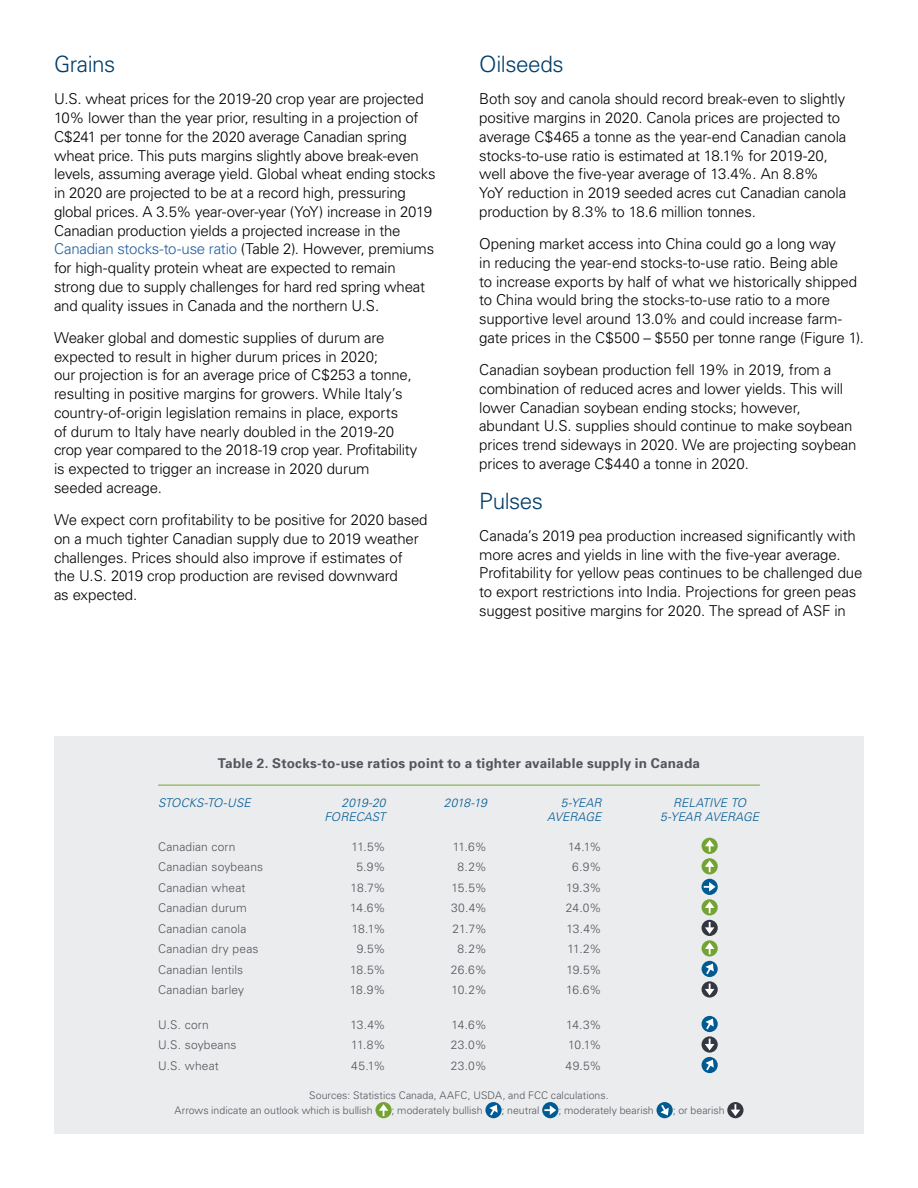
<style>
.page{position:relative;width:918px;height:1188px;background:#fff}
.page>*{position:absolute;margin:0;border:0;box-sizing:border-box;transform-origin:0 0}
.t1{font:300 22.5px "Univers";letter-spacing:-.025em;color:#003e6b}
.t2{font:300 15px/18.8px "Univers";letter-spacing:-.01em;color:#000}
.t3{font:700 13.5px "Univers";letter-spacing:.015em;color:#53565f}
.t4{font:300 12px "Univers";letter-spacing:.01em;color:#53565f}
.t5{font:italic 300 12px/14.4px "Univers";color:#005b94;text-align:right}
.t6{font:300 10.5px/15px "Univers";letter-spacing:.005em;color:#53565f}
.s1{color:#215e9e}
</style>
<div class="page">
<div style="left:54px;top:737px;width:810px;height:397px;background:#ebeced"></div>
<svg style="left:375px;top:1102px;width:17px;height:16px"></svg>
<svg style="left:379px;top:1104px;width:9px;height:12px"></svg>
<svg style="left:485px;top:1102px;width:17px;height:16px"></svg>
<svg style="left:489px;top:1105px;width:9px;height:11px"></svg>
<svg style="left:542px;top:1102px;width:16px;height:16px"></svg>
<svg style="left:544px;top:1105px;width:12px;height:10px"></svg>
<svg style="left:657px;top:1102px;width:16px;height:16px"></svg>
<svg style="left:660px;top:1105px;width:9px;height:11px"></svg>
<svg style="left:727px;top:1102px;width:17px;height:16px"></svg>
<svg style="left:731px;top:1104px;width:9px;height:12px"></svg>
<svg style="left:702px;top:838px;width:16px;height:16px"></svg>
<svg style="left:705px;top:840px;width:9px;height:12px"></svg>
<svg style="left:702px;top:858px;width:16px;height:16px"></svg>
<svg style="left:705px;top:860px;width:9px;height:12px"></svg>
<svg style="left:702px;top:879px;width:16px;height:16px"></svg>
<svg style="left:704px;top:882px;width:12px;height:10px"></svg>
<svg style="left:702px;top:899px;width:16px;height:16px"></svg>
<svg style="left:705px;top:901px;width:9px;height:12px"></svg>
<svg style="left:702px;top:920px;width:16px;height:16px"></svg>
<svg style="left:705px;top:922px;width:9px;height:12px"></svg>
<svg style="left:702px;top:940px;width:16px;height:17px"></svg>
<svg style="left:705px;top:943px;width:9px;height:11px"></svg>
<div style="left:702px;top:961px;width:16px;height:16px;background:#005b94;border-radius:50%"></div>
<svg style="left:705px;top:964px;width:9px;height:10px"></svg>
<svg style="left:702px;top:981px;width:16px;height:17px"></svg>
<svg style="left:705px;top:984px;width:9px;height:11px"></svg>
<div style="left:702px;top:1016px;width:16px;height:16px;background:#005b94;border-radius:50%"></div>
<svg style="left:705px;top:1019px;width:9px;height:10px"></svg>
<svg style="left:702px;top:1036px;width:16px;height:17px"></svg>
<svg style="left:705px;top:1039px;width:9px;height:11px"></svg>
<div style="left:702px;top:1057px;width:16px;height:16px;background:#005b94;border-radius:50%"></div>
<svg style="left:705px;top:1060px;width:9px;height:10px"></svg>
<hr style="left:158px;top:785px;width:602px;height:1px;background:#74a333">
<h1 class="t1" style="left:54px;top:51px;width:63px">Grains</h1>
<p class="t2" style="left:54px;top:89px;width:383px">U.S. wheat prices for the 2019-20 crop year are projected 10% lower than the year prior, resulting in a projection of C$241 per tonne for the 2020 average Canadian spring wheat price. This puts margins slightly above break-even levels, assuming average yield. Global wheat ending stocks in 2020 are projected to be at a record high, pressuring global prices. A 3.5% year-over-year (YoY) increase in 2019<br>Canadian production yields a projected increase in the <span class="s1">Canadian stocks-to-use ratio</span> (Table 2). However, premiums for high-quality protein wheat are expected to remain strong due to supply challenges for hard red spring wheat and quality issues in Canada and the northern U.S.</p>
<p class="t2" style="left:54px;top:328px;width:365px">Weaker global and domestic supplies of durum are expected to result in higher durum prices in 2020;<br>our projection is for an average price of C$253 a tonne, resulting in positive margins for growers. While Italy’s country-of-origin legislation remains in place, exports<br>of durum to Italy have nearly doubled in the 2019-20 crop year compared to the 2018-19 crop year. Profitability is expected to trigger an increase in 2020 durum seeded acreage.</p>
<p class="t2" style="left:54px;top:510px;width:375px">We expect corn profitability to be positive for 2020 based on a much tighter Canadian supply due to 2019 weather challenges. Prices should also improve if estimates of the U.S. 2019 crop production are revised downward<br>as expected.</p>
<h1 class="t1" style="left:479px;top:51px;width:86px">Oilseeds</h1>
<p class="t2" style="left:479px;top:89px;width:369px">Both soy and canola should record break-even to slightly positive margins in 2020. Canola prices are projected to average C$465 a tonne as the year-end Canadian canola stocks-to-use ratio is estimated at 18.1% for 2019-20, well above the five-year average of 13.4%. An 8.8% YoY reduction in 2019 seeded acres cut Canadian canola production by 8.3% to 18.6 million tonnes.</p>
<p class="t2" style="left:479px;top:234px;width:386px">Opening market access into China could go a long way<br>in reducing the year-end stocks-to-use ratio. Being able<br>to increase exports by half of what we historically shipped to China would bring the stocks-to-use ratio to a more supportive level around 13.0% and could increase farm&shy;gate prices in the C$500 – $550 per tonne range (Figure 1).</p>
<p class="t2" style="left:479px;top:360px;width:379px">Canadian soybean production fell 19% in 2019, from a combination of reduced acres and lower yields. This will lower Canadian soybean ending stocks; however, abundant U.S. supplies should continue to make soybean prices trend sideways in 2020. We are projecting soybean prices to average C$440 a tonne in 2020.</p>
<h1 class="t1" style="left:479px;top:487px;width:65px">Pulses</h1>
<p class="t2" style="left:479px;top:526px;width:385px">Canada’s 2019 pea production increased significantly with more acres and yields in line with the five-year average.<br>Profitability for yellow peas continues to be challenged due to export restrictions into India. Projections for green peas suggest positive margins for 2020. The spread of ASF in</p>
<p class="t3" style="left:218px;top:755px;width:484px">Table 2. Stocks-to-use ratios point to a tighter available supply in Canada</p>
<p class="t5" style="left:158px;top:795px;width:94px">STOCKS-TO-USE</p>
<p class="t5" style="left:324px;top:795px;width:63px">2019-20<br>FORECAST</p>
<p class="t5" style="left:444px;top:795px;width:44px">2018-19</p>
<p class="t5" style="left:547px;top:795px;width:56px">5-YEAR<br>AVERAGE</p>
<p class="t5" style="left:660px;top:795px;width:101px;text-align:center">RELATIVE TO<br>5-YEAR AVERAGE</p>
<p class="t4" style="left:158px;top:839px;width:79px">Canadian corn</p>
<p class="t4" style="left:352px;top:839px;width:35px">11.5%</p>
<p class="t4" style="left:453px;top:839px;width:36px">11.6%</p>
<p class="t4" style="left:568px;top:839px;width:35px">14.1%</p>
<p class="t4" style="left:158px;top:860px;width:107px">Canadian soybeans</p>
<p class="t4" style="left:356px;top:860px;width:31px">5.9%</p>
<p class="t4" style="left:458px;top:860px;width:31px">8.2%</p>
<p class="t4" style="left:572px;top:860px;width:31px">6.9%</p>
<p class="t4" style="left:158px;top:880px;width:89px">Canadian wheat</p>
<p class="t4" style="left:351px;top:880px;width:36px">18.7%</p>
<p class="t4" style="left:452px;top:880px;width:37px">15.5%</p>
<p class="t4" style="left:566px;top:880px;width:37px">19.3%</p>
<p class="t4" style="left:158px;top:901px;width:90px">Canadian durum</p>
<p class="t4" style="left:350px;top:901px;width:37px">14.6%</p>
<p class="t4" style="left:451px;top:901px;width:37px">30.4%</p>
<p class="t4" style="left:566px;top:901px;width:37px">24.0%</p>
<p class="t4" style="left:158px;top:921px;width:90px">Canadian canola</p>
<p class="t4" style="left:352px;top:921px;width:35px">18.1%</p>
<p class="t4" style="left:453px;top:921px;width:36px">21.7%</p>
<p class="t4" style="left:567px;top:921px;width:37px">13.4%</p>
<p class="t4" style="left:158px;top:942px;width:102px">Canadian dry peas</p>
<p class="t4" style="left:357px;top:942px;width:30px">9.5%</p>
<p class="t4" style="left:458px;top:942px;width:31px">8.2%</p>
<p class="t4" style="left:567px;top:942px;width:36px">11.2%</p>
<p class="t4" style="left:158px;top:962px;width:87px">Canadian lentils</p>
<p class="t4" style="left:350px;top:962px;width:37px">18.5%</p>
<p class="t4" style="left:451px;top:962px;width:38px">26.6%</p>
<p class="t4" style="left:566px;top:962px;width:37px">19.5%</p>
<p class="t4" style="left:158px;top:983px;width:87px">Canadian barley</p>
<p class="t4" style="left:350px;top:983px;width:37px">18.9%</p>
<p class="t4" style="left:451px;top:983px;width:37px">10.2%</p>
<p class="t4" style="left:566px;top:983px;width:37px">16.6%</p>
<p class="t4" style="left:158px;top:1017px;width:52px">U.S. corn</p>
<p class="t4" style="left:351px;top:1017px;width:37px">13.4%</p>
<p class="t4" style="left:451px;top:1017px;width:37px">14.6%</p>
<p class="t4" style="left:566px;top:1017px;width:37px">14.3%</p>
<p class="t4" style="left:158px;top:1038px;width:80px">U.S. soybeans</p>
<p class="t4" style="left:351px;top:1038px;width:36px">11.8%</p>
<p class="t4" style="left:451px;top:1038px;width:38px">23.0%</p>
<p class="t4" style="left:568px;top:1038px;width:35px">10.1%</p>
<p class="t4" style="left:158px;top:1058px;width:62px">U.S. wheat</p>
<p class="t4" style="left:351px;top:1058px;width:36px">45.1%</p>
<p class="t4" style="left:451px;top:1058px;width:38px">23.0%</p>
<p class="t4" style="left:566px;top:1058px;width:38px">49.5%</p>
<p class="t6" style="left:174px;top:1087px;width:436px;text-indent:135px">Sources: Statistics Canada, AAFC, USDA, and FCC calculations.<br>Arrows indicate an outlook which is bullish</p>
<p class="t6" style="left:392px;top:1102px;width:93px">; moderately bullish</p>
<p class="t6" style="left:502px;top:1102px;width:39px">; neutral</p>
<p class="t6" style="left:558px;top:1102px;width:97px">; moderately bearish</p>
<p class="t6" style="left:673px;top:1102px;width:53px">; or bearish</p>
</div>
